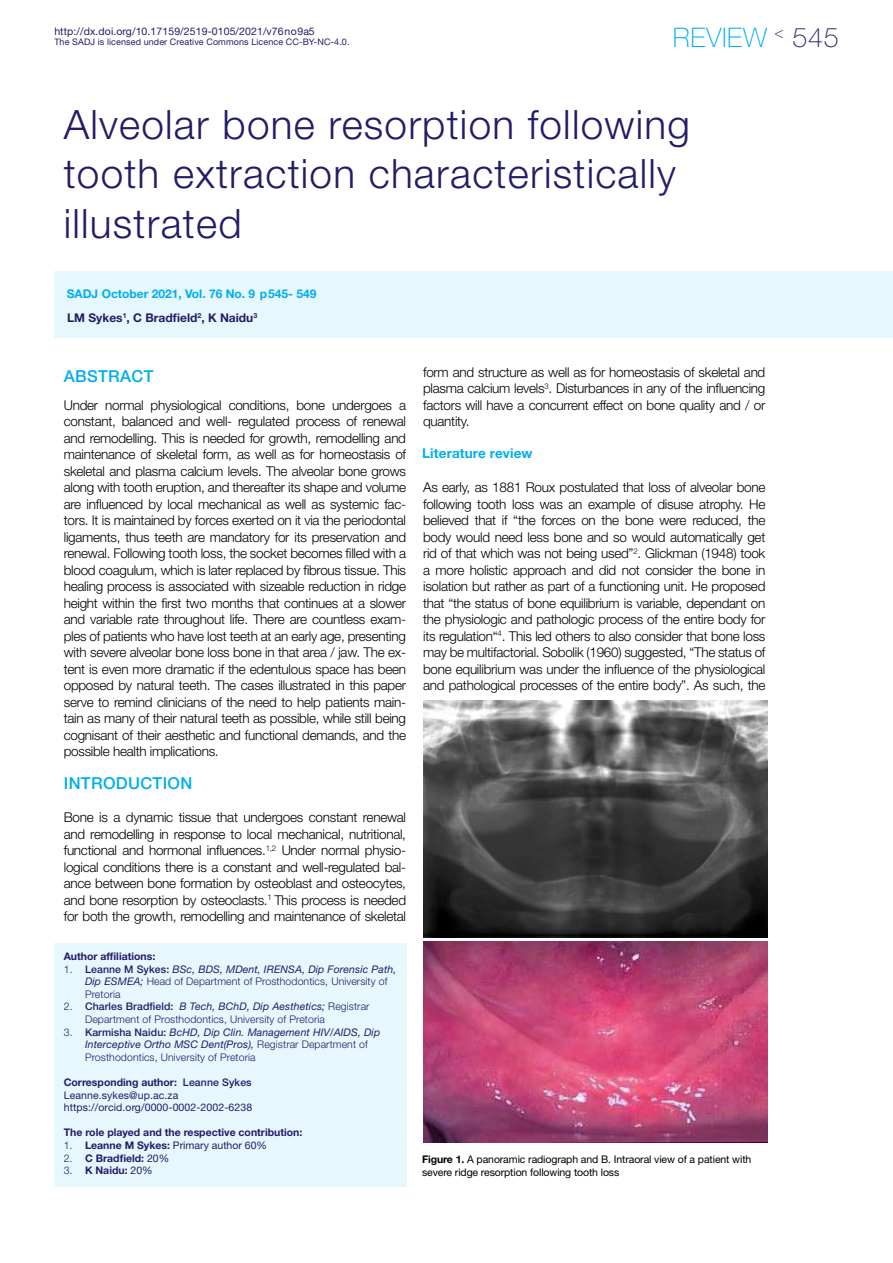
<style>
.page{position:relative;width:893px;height:1263px;background:#fff}
.page>*{position:absolute;margin:0;border:0;box-sizing:border-box;transform-origin:0 0}
.Header_Title_RC_74_4{font:300 40.5px/49.5px "Helvetica Neue LT Std";letter-spacing:.03em;color:#221d67}
.Header_Category_RC_7{font:100 27px "Helvetica Neue LT Std";letter-spacing:.025em;color:#00aeef}
.Text_Header_RC_74_4{font:500 16.5px "Helvetica Neue LT Std";letter-spacing:.02em;color:#00aeef}
.Text_Body_RC_74_5{font:300 13.5px/16.5px "Helvetica Neue LT Std";letter-spacing:-.02em;color:#000;text-align:justify}
.Text_Body_RC_74_4{font:300 13.5px/16.5px "Helvetica Neue LT Std";letter-spacing:-.02em;color:#000;text-align:justify}
.Text_Subheader_RC_74{font:700 13.5px "Helvetica Neue LT Std";letter-spacing:.01em;color:#00aeef}
.Article_JournalName{font:700 12px "Helvetica Neue LT Std";color:#00aeef}
.Article_AuthorName{font:700 12px "Helvetica Neue LT Std";color:#221d67}
.t1{font:300 10.5px/12.6px "Helvetica Neue LT Std";letter-spacing:.01em;color:#221d67}
.t2{font:italic 10.5px/12.6px "Helvetica Neue LT Std";letter-spacing:.01em;color:#221d67}
.AuthorAffiliations_R{font:700 10.5px "Helvetica Neue LT Std";color:#221d67}
.Figure_Description_B{font:10.5px/12.6px "Helvetica Neue LT Std";letter-spacing:-.01em;color:#000}
.AuthorAffiliations_R-2{font:10.5px "Helvetica Neue LT Std";letter-spacing:.01em;color:#221d67}
.Header_WebNumber{font:10.5px "Helvetica Neue LT Std";letter-spacing:.01em;color:#221d67}
.Header_WebNumber-2{font:9px "Helvetica Neue LT Std";letter-spacing:.01em;color:#221d67}
.s1{color:#221d67}
.s2{font-weight:500}
.s3{font-weight:400;font-style:italic}
.s4{font-weight:300;font-style:normal}
.s5{font-weight:500;font-style:normal}
.s6{font-weight:300}
.s7{font-weight:700}
.s8{font-weight:400}
</style>
<div class="page">
<img style="left:423px;top:701px;width:344px;height:237px">
<img style="left:423px;top:942px;width:344px;height:200px">
<div style="left:54px;top:943px;width:352px;height:243px;background:#e6f7fd"></div>
<div style="left:54px;top:271px;width:839px;height:67px;background:#e6f7fd"></div>
<p class="Header_WebNumber" style="left:54px;top:25px;width:262px">http://dx.doi.org/10.17159/2519-0105/2021/v76no9a5</p>
<p class="Header_WebNumber-2" style="left:54px;top:37px;width:297px">The SADJ is licensed under Creative Commons Licence CC-BY-NC-4.0.</p>
<p class="Header_Category_RC_7" style="left:673px;top:22px;width:168px">REVIEW <sup>&lt;</sup> <span class="s1">545</span></p>
<p class="Header_Title_RC_74_4" style="left:64px;top:99px;width:628px">Alveolar bone resorption following tooth extraction characteristically illustrated</p>
<p class="Article_JournalName" style="left:67px;top:286px;width:251px">SADJ October 2021, Vol. 76 No. 9 p545- 549</p>
<p class="Article_AuthorName" style="left:67px;top:310px;width:192px">LM Sykes<sup>1</sup>, C Bradfield<sup>2</sup>, K Naidu<sup>3</sup></p>
<p class="Text_Header_RC_74_4" style="left:64px;top:366px;width:91px">ABSTRACT</p>
<p class="Text_Body_RC_74_5" style="left:64px;top:396px;width:344px">Under normal physiological conditions, bone undergoes a constant, balanced and well- regulated process of renewal and remodelling. This is needed for growth, remodelling and maintenance of skeletal form, as well as for homeostasis of skeletal and plasma calcium levels. The alveolar bone grows along with tooth eruption, and thereafter its shape and volume are influenced by local mechanical as well as systemic fac&shy;tors. It is maintained by forces exerted on it via the periodontal ligaments, thus teeth are mandatory for its preservation and renewal. Following tooth loss, the socket becomes filled with a blood coagulum, which is later replaced by fibrous tissue. This healing process is associated with sizeable reduction in ridge height within the first two months that continues at a slower and variable rate throughout life. There are countless exam&shy;ples of patients who have lost teeth at an early age, presenting with severe alveolar bone loss bone in that area / jaw. The ex&shy;tent is even more dramatic if the edentulous space has been opposed by natural teeth. The cases illustrated in this paper serve to remind clinicians of the need to help patients main&shy;tain as many of their natural teeth as possible, while still being cognisant of their aesthetic and functional demands, and the possible health implications.</p>
<p class="Text_Header_RC_74_4" style="left:64px;top:774px;width:130px">INTRODUCTION</p>
<p class="Text_Body_RC_74_5" style="left:64px;top:809px;width:344px">Bone is a dynamic tissue that undergoes constant renewal and remodelling in response to local mechanical, nutritional, functional and hormonal influences.<sup>1,2</sup> Under normal physio&shy;logical conditions there is a constant and well-regulated bal&shy;ance between bone formation by osteoblast and osteocytes, and bone resorption by osteoclasts.<sup>1</sup> This process is needed for both the growth, remodelling and maintenance of skeletal</p>
<p class="AuthorAffiliations_R" style="left:64px;top:950px;width:93px">Author affiliations:</p>
<p class="t1" style="left:85px;top:962px;width:313px;text-indent:-21px">1. <span class="s2">Leanne M Sykes:</span> <span class="s3">BSc, BDS, MDent, IRENSA, Dip Forensic Path,<br>Dip ESMEA;</span> Head of Department of Prosthodontics, University of<br>Pretoria</p>
<p class="t1" style="left:85px;top:1000px;width:286px;text-indent:-21px">2. <span class="s2">Charles Bradfield:</span> <span class="s3">B Tech, BChD, Dip Aesthetics;</span> Registrar<br>Department of Prosthodontics, University of Pretoria</p>
<p class="t2" style="left:85px;top:1025px;width:297px;text-indent:-21px"><span class="s4">3.</span> <span class="s5">Karmisha Naidu:</span> BcHD, Dip Clin. Management HIV/AIDS, Dip<br>Interceptive Ortho MSC Dent(Pros), <span class="s4">Registrar Department of<br>Prosthodontics, University of Pretoria</span></p>
<p class="AuthorAffiliations_R" style="left:64px;top:1076px;width:189px">Corresponding author: <span class="s2">Leanne Sykes</span></p>
<p class="AuthorAffiliations_R-2" style="left:64px;top:1089px;width:116px">Leanne.sykes@up.ac.za</p>
<p class="AuthorAffiliations_R-2" style="left:64px;top:1101px;width:190px">https://orcid.org/0000-0002-2002-6238</p>
<p class="AuthorAffiliations_R" style="left:64px;top:1126px;width:240px">The role played and the respective contribution:</p>
<p class="AuthorAffiliations_R-2" style="left:64px;top:1139px;width:205px"><span class="s6">1.</span> <span class="s7">Leanne M Sykes:</span> Primary author 60%</p>
<p class="AuthorAffiliations_R" style="left:64px;top:1151px;width:107px"><span class="s6">2.</span> C Bradfield: <span class="s8">20%</span></p>
<p class="AuthorAffiliations_R" style="left:64px;top:1164px;width:90px"><span class="s6">3.</span> K Naidu: <span class="s8">20%</span></p>
<p class="Text_Body_RC_74_5" style="left:423px;top:363px;width:344px">form and structure as well as for homeostasis of skeletal and plasma calcium levels<sup>3</sup>. Disturbances in any of the influencing factors will have a concurrent effect on bone quality and / or quantity.</p>
<p class="Text_Subheader_RC_74" style="left:422px;top:444px;width:112px">Literature review</p>
<p class="Text_Body_RC_74_4" style="left:423px;top:479px;width:344px">As early, as 1881 Roux postulated that loss of alveolar bone following tooth loss was an example of disuse atrophy. He believed that if “the forces on the bone were reduced, the body would need less bone and so would automatically get rid of that which was not being used”<sup>2</sup>. Glickman (1948) took a more holistic approach and did not consider the bone in isolation but rather as part of a functioning unit. He proposed that “the status of bone equilibrium is variable, dependant on the physiologic and pathologic process of the entire body for its regulation“<sup>4</sup>. This led others to also consider that bone loss may be multifactorial. Sobolik (1960) suggested, “The status of bone equilibrium was under the influence of the physiological and pathological processes of the entire body”. As such, the</p>
<p class="Figure_Description_B" style="left:422px;top:1153px;width:331px"><span class="s7">Figure 1.</span> A panoramic radiograph and B. Intraoral view of a patient with severe ridge resorption following tooth loss</p>
</div>
